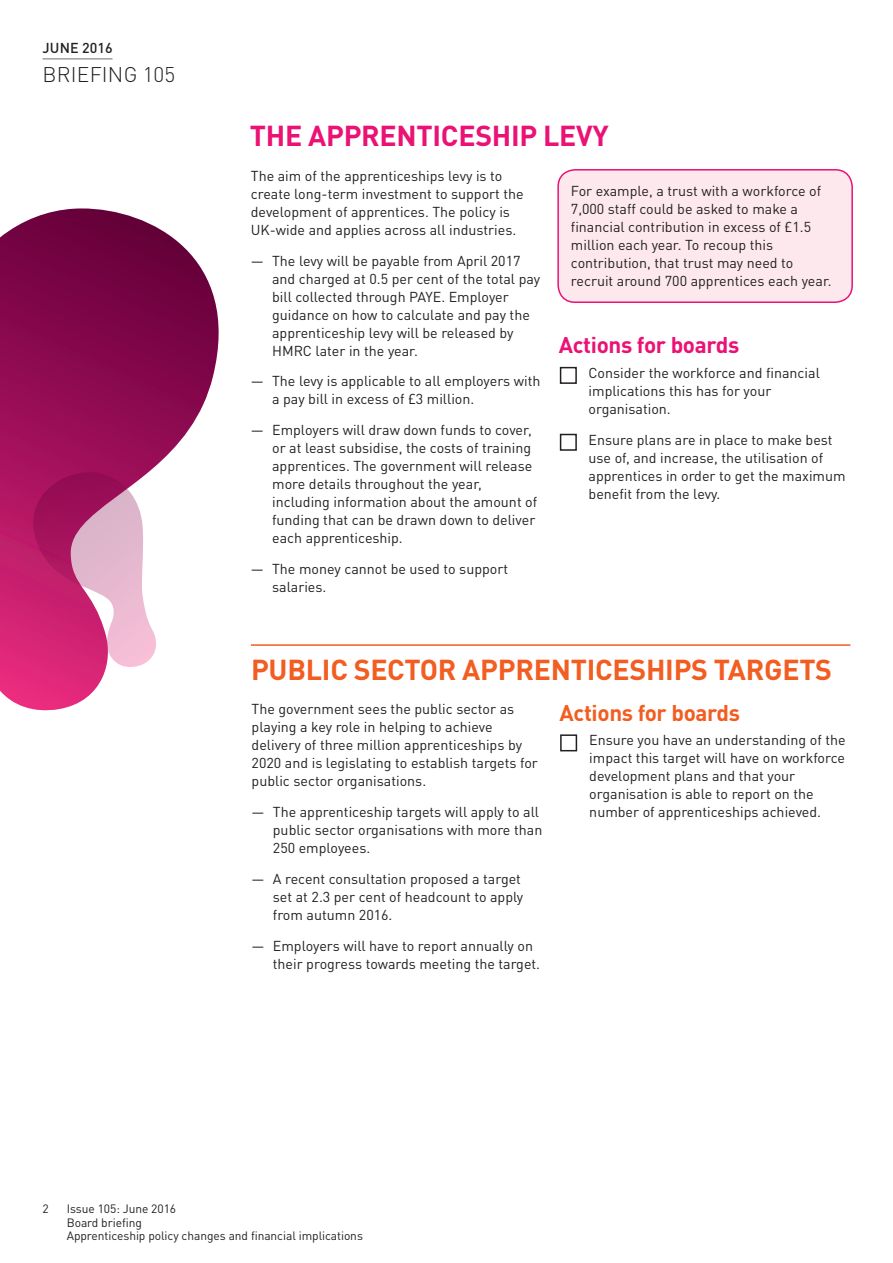
<style>
.page{position:relative;width:893px;height:1263px;background:#fff}
.page>*{position:absolute;margin:0;border:0;box-sizing:border-box;transform-origin:0 0}
.t1{font:700 28.5px "DINOT";letter-spacing:-.01em;color:#f25d21}
.t2{font:700 28.5px "DINOT";letter-spacing:-.01em;color:#eb1175}
.t3{font:700 22.5px "DINOT";color:#eb1175}
.t4{font:700 22.5px "DINOT";color:#f25d21}
.t5{font:300 21px "DINOT";letter-spacing:.01em;color:#231f20}
.t6{font:14.25px/18px "DINOT";color:#231f20}
.t7{font:500 14.25px "DINOT";letter-spacing:.005em;color:#231f20}
.t8{font:12px/13.5px "DINOT";letter-spacing:-.005em;color:#231f20}
</style>
<div class="page">
<svg style="left:0;top:208px;width:219px;height:503px"></svg>
<svg style="left:17px;top:470px;width:145px;height:198px;background:#d16c9d"></svg>
<hr style="left:43px;top:59px;width:70px;height:1px;background:#6c6d70">
<hr style="left:251px;top:644px;width:599px;height:2px;background:#f25d21">
<div style="left:560px;top:367px;width:17px;height:17px;border:2px solid #231f20"></div>
<div style="left:560px;top:434px;width:17px;height:17px;border:2px solid #231f20"></div>
<div style="left:558px;top:170px;width:294px;height:132px;background:#fde9ed;border-radius:17px"></div>
<div style="left:557px;top:169px;width:296px;height:134px;border:2px solid #eb1175;border-radius:17px"></div>
<div style="left:560px;top:734px;width:17px;height:17px;border:2px solid #231f20"></div>
<p class="t7" style="left:43px;top:39px;width:72px">JUNE 2016</p>
<h3 class="t5" style="left:43px;top:62px;width:134px">BRIEFING 105</h3>
<h1 class="t2" style="left:250px;top:117px;width:358px">TH E APPRENTICESH IP LEVY</h1>
<p class="t6" style="left:251px;top:166px;width:274px">The aim of the apprenticeships levy is to create long-term investment to support the development of apprentices. The policy is UK-wide and applies across all industries.</p>
<p class="t6" style="left:272px;top:251px;width:270px;text-indent:-21px">— The levy will be payable from April 2017 and charged at 0.5 per cent of the total pay bill collected through PAYE. Employer guidance on how to calculate and pay the apprenticeship levy will be released by HMRC later in the year.</p>
<p class="t6" style="left:272px;top:372px;width:270px;text-indent:-21px">— The levy is applicable to all employers with a pay bill in excess of £3 million.</p>
<p class="t6" style="left:272px;top:421px;width:267px;text-indent:-21px">— Employers will draw down funds to cover, or at least subsidise, the costs of training apprentices. The government will release more details throughout the year, including information about the amount of funding that can be drawn down to deliver each apprenticeship.</p>
<p class="t6" style="left:272px;top:559px;width:238px;text-indent:-21px">— The money cannot be used to support salaries.</p>
<p class="t6" style="left:571px;top:181px;width:262px">For example, a trust with a workforce of 7,000 staff could be asked to make a financial contribution in excess of £1.5 million each year. To recoup this contribution, that trust may need to recruit around 700 apprentices each year.</p>
<h2 class="t3" style="left:559px;top:331px;width:182px">ACTIONS FOR BOARDS</h2>
<p class="t6" style="left:589px;top:363px;width:233px">Consider the workforce and financial implications this has for your organisation.</p>
<p class="t6" style="left:589px;top:430px;width:259px">Ensure plans are in place to make best use of, and increase, the utilisation of apprentices in order to get the maximum benefit from the levy.</p>
<h1 class="t1" style="left:251px;top:651px;width:565px">PUBLIC SECTOR APPRENTICESH IPS TARGETS</h1>
<p class="t6" style="left:252px;top:700px;width:288px">The government sees the public sector as playing a key role in helping to achieve delivery of three million apprenticeships by 2020 and is legislating to establish targets for public sector organisations.</p>
<p class="t6" style="left:273px;top:803px;width:271px;text-indent:-21px">— The apprenticeship targets will apply to all public sector organisations with more than<br>250 employees.</p>
<p class="t6" style="left:273px;top:869px;width:252px;text-indent:-21px">— A recent consultation proposed a target set at 2.3 per cent of headcount to apply from autumn 2016.</p>
<p class="t6" style="left:273px;top:936px;width:269px;text-indent:-21px">— Employers will have to report annually on their progress towards meeting the target.</p>
<h2 class="t4" style="left:560px;top:698px;width:182px">ACTIONS FOR BOARDS</h2>
<p class="t6" style="left:589px;top:731px;width:258px">Ensure you have an understanding of the impact this target will have on workforce development plans and that your organisation is able to report on the number of apprenticeships achieved.</p>
<p class="t8" style="left:43px;top:1202px;width:8px">2</p>
<p class="t8" style="left:67px;top:1202px;width:298px">Issue 105: June 2016<br>Board briefing<br>Apprenticeship policy changes and financial implications</p>
</div>
